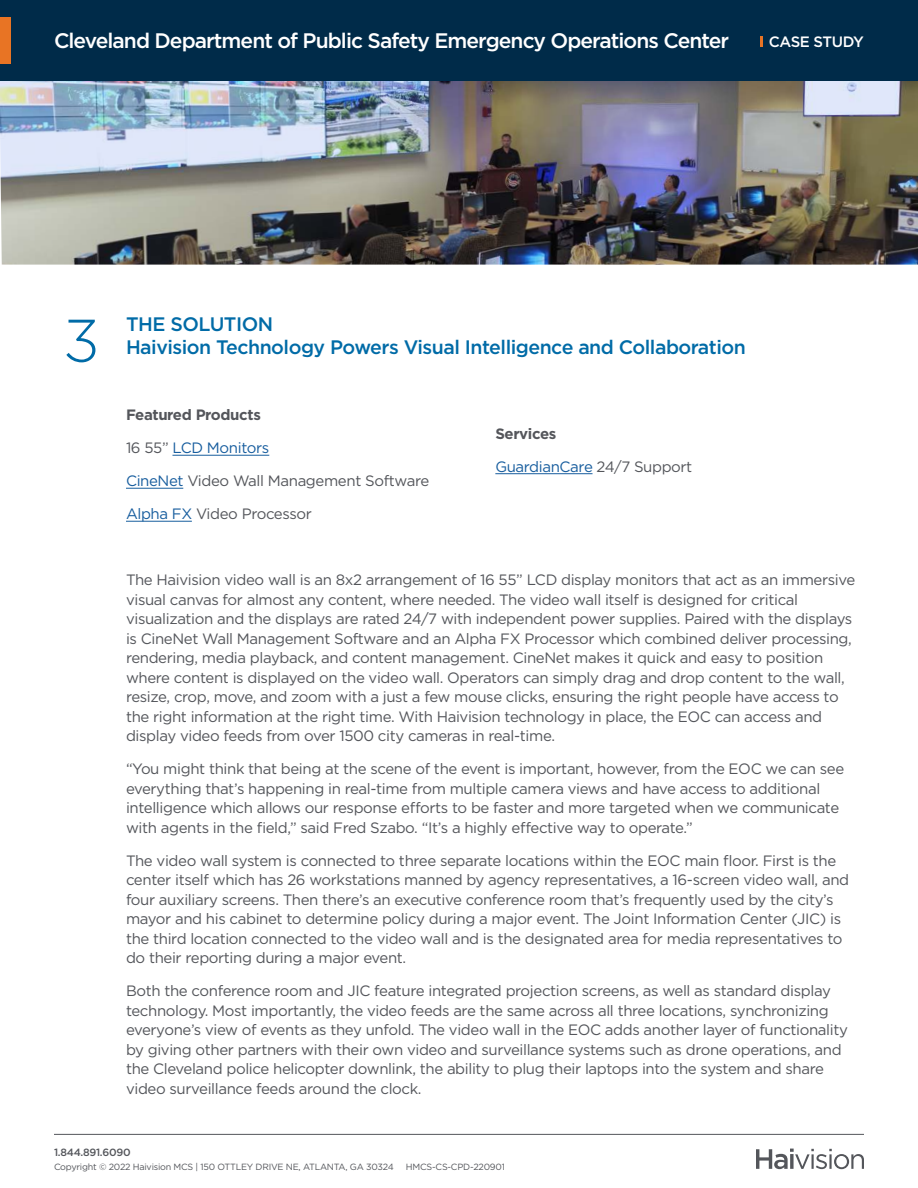
<style>
.page{position:relative;width:918px;height:1188px;background:#fff}
.page>*{position:absolute;margin:0;border:0;box-sizing:border-box;transform-origin:0 0}
.t1{font:300 60px "Gotham";color:#006ba7}
.Main_Title{font:500 21px "Gotham";letter-spacing:-.045em;color:#fff}
.Title_2{font:500 19.5px/23.4px "Gotham";letter-spacing:-.025em;color:#006ba7}
.Paragraph{font:15px/19.5px "Gotham";letter-spacing:-.025em;color:#54565b}
.Paragraph-2{font:15px "Gotham";letter-spacing:-.025em;color:#175d9e}
.Paragraph-3{font:700 15px "Gotham";letter-spacing:-.025em;color:#54565b}
.Title_2-2{font:500 15px "Gotham";letter-spacing:-.025em;color:#fff}
.t2{font:500 10.5px "Gotham";letter-spacing:-.025em;color:#54565b}
.t3{font:9px "Gotham";letter-spacing:-.025em;color:#54565b}
.s1{color:#54565b}
.s2{color:#175d9e}
</style>
<div class="page">
<svg style="left:756px;top:1149px;width:108px;height:20px"></svg>
<hr style="left:54px;top:1134px;width:810px;height:1px;background:#54565b">
<div style="left:0;top:0;width:918px;height:81px;background:#002b49"></div>
<div style="left:0;top:17px;width:11px;height:47px;background:#e87424"></div>
<svg style="left:761px;top:36px;width:2px;height:11px"></svg>
<hr style="left:172px;top:455px;width:97px;height:1px;background:#175d9e">
<hr style="left:126px;top:488px;width:57px;height:1px;background:#175d9e">
<hr style="left:126px;top:521px;width:66px;height:1px;background:#175d9e">
<hr style="left:495px;top:473px;width:98px;height:1px;background:#175d9e">
<img style="left:0;top:81px;width:918px;height:184px">
<p class="Main_Title" style="left:54px;top:27px;width:677px">Cleveland Department of Public Safety Emergency Operations Center</p>
<p class="Title_2-2" style="left:769px;top:31px;width:97px">CASE STUDY</p>
<p class="t1" style="left:63px;top:303px;width:38px">3</p>
<p class="Title_2" style="left:126px;top:312px;width:621px">THE SOLUTION<br>Haivision Technology Powers Visual Intelligence and Collaboration</p>
<p class="Paragraph-3" style="left:126px;top:405px;width:136px">Featured Products</p>
<p class="Paragraph-2" style="left:126px;top:438px;width:145px"><span class="s1">16 55”</span> LCD Monitors</p>
<p class="Paragraph" style="left:126px;top:471px;width:305px"><span class="s2">CineNet</span> Video Wall Management Software</p>
<p class="Paragraph" style="left:126px;top:504px;width:187px"><span class="s2">Alpha FX</span> Video Processor</p>
<p class="Paragraph-3" style="left:495px;top:423px;width:63px">Services</p>
<p class="Paragraph-2" style="left:495px;top:457px;width:199px">GuardianCare <span class="s1">24/7 Support</span></p>
<p class="Paragraph" style="left:126px;top:570px;width:731px">The Haivision video wall is an 8x2 arrangement of 16 55” LCD display monitors that act as an immersive visual canvas for almost any content, where needed. The video wall itself is designed for critical visualization and the displays are rated 24/7 with independent power supplies. Paired with the displays is CineNet Wall Management Software and an Alpha FX Processor which combined deliver processing, rendering, media playback, and content management. CineNet makes it quick and easy to position where content is displayed on the video wall. Operators can simply drag and drop content to the wall, resize, crop, move, and zoom with a just a few mouse clicks, ensuring the right people have access to the right information at the right time. With Haivision technology in place, the EOC can access and display video feeds from over 1500 city cameras in real-time.</p>
<p class="Paragraph" style="left:126px;top:759px;width:720px">“You might think that being at the scene of the event is important, however, from the EOC we can see everything that’s happening in real-time from multiple camera views and have access to additional intelligence which allows our response efforts to be faster and more targeted when we communicate with agents in the field,” said Fred Szabo. “It’s a highly effective way to operate.”</p>
<p class="Paragraph" style="left:126px;top:850px;width:725px">The video wall system is connected to three separate locations within the EOC main floor. First is the center itself which has 26 workstations manned by agency representatives, a 16-screen video wall, and four auxiliary screens. Then there’s an executive conference room that’s frequently used by the city’s mayor and his cabinet to determine policy during a major event. The Joint Information Center (JIC) is the third location connected to the video wall and is the designated area for media representatives to do their reporting during a major event.</p>
<p class="Paragraph" style="left:126px;top:981px;width:723px">Both the conference room and JIC feature integrated projection screens, as well as standard display technology. Most importantly, the video feeds are the same across all three locations, synchronizing everyone’s view of events as they unfold. The video wall in the EOC adds another layer of functionality by giving other partners with their own video and surveillance systems such as drone operations, and the Cleveland police helicopter downlink, the ability to plug their laptops into the system and share video surveillance feeds around the clock.</p>
<p class="t2" style="left:54px;top:1146px;width:78px">1.844.891.6090</p>
<p class="t3" style="left:54px;top:1161px;width:341px">Copyright © 2022 Haivision MCS | 150 OTTLEY DRIVE NE, ATLANTA, GA 30324</p>
<p class="t3" style="left:406px;top:1161px;width:100px">HMCS-CS-CPD-220901</p>
</div>
